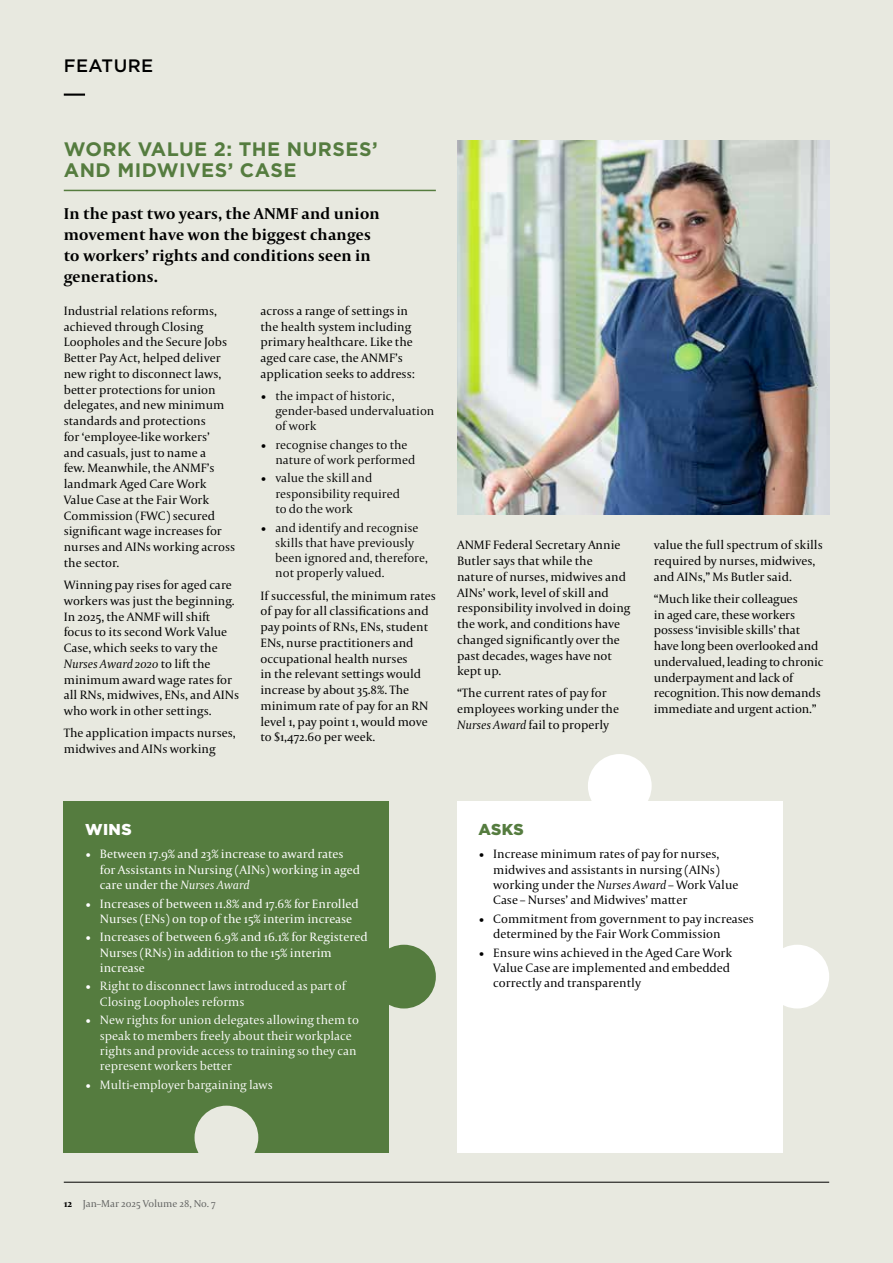
<style>
.page{position:relative;width:893px;height:1263px;background:#e8e9e0}
.page>*{position:absolute;margin:0;border:0;box-sizing:border-box;transform-origin:0 0}
.t1{font:700 19.5px/21px "Gotham";letter-spacing:.025em;color:#557c3f}
.t2{font:500 18px "Gotham";color:#000}
.t3{font:700 16.5px/21px "Capitolium 2";letter-spacing:.01em;color:#000}
.t4{font:900 15.75px "Gotham";color:#557c3f}
.t5{font:900 15.75px "Gotham";color:#fff}
.t6{font:12.75px/15.8px "Capitolium 2";color:#000}
.t7{font:12.75px/15.3px "Capitolium 2";color:#fff}
.t8{font:300 12.75px/15.3px "Capitolium 2";color:#000}
.t9{font:300 12.75px/15.3px "Capitolium 2";color:#fff}
.t10{font:10.5px "Capitolium 2";color:#6d6e71}
.s1{font-style:italic}
.s2{font-weight:700;color:#000}
</style>
<div class="page">
<hr style="left:64px;top:94px;width:21px;height:2px;background:#000">
<hr style="left:64px;top:1182px;width:765px;height:1px;background:#000">
<hr style="left:64px;top:190px;width:372px;height:1px;background:#557c3f">
<div style="left:457px;top:801px;width:325px;height:351px;background:#fff"></div>
<div style="left:588px;top:754px;width:64px;height:64px;background:#fff;border-radius:50%"></div>
<div style="left:64px;top:801px;width:325px;height:351px;background:#557c3f"></div>
<div style="left:372px;top:945px;width:64px;height:63px;background:#557c3f;border-radius:50%"></div>
<div style="left:765px;top:945px;width:64px;height:63px;background:#fff;border-radius:50%"></div>
<div style="left:195px;top:1106px;width:63px;height:63px;background:#e8e9e0;border-radius:50%"></div>
<img style="left:457px;top:140px;width:372px;height:374px">
<h2 class="t2" style="left:64px;top:54px;width:14px">FEATURE</h2>
<h1 class="t1" style="left:64px;top:138px;width:315px">WORK VALUE 2: THE NURSES’<br>AND MIDWIVES’ CASE</h1>
<p class="t3" style="left:64px;top:203px;width:317px">In the past two years, the ANMF and union movement have won the biggest changes to workers’ rights and conditions seen in generations.</p>
<p class="t6" style="left:64px;top:303px;width:173px">Industrial relations reforms, achieved through Closing<br>Loopholes and the Secure Jobs<br>Better Pay Act, helped deliver new right to disconnect laws, better protections for union delegates, and new minimum standards and protections<br>for ‘employee-like workers’<br>and casuals, just to name a<br>few. Meanwhile, the ANMF’s landmark Aged Care Work<br>Value Case at the Fair Work<br>Commission (FWC) secured significant wage increases for nurses and AINs working across the sector.</p>
<p class="t6" style="left:64px;top:577px;width:177px">Winning pay rises for aged care workers was just the beginning.<br>In 2025, the ANMF will shift focus to its second Work Value<br>Case, which seeks to vary the<br><span class="s1">Nurses Award 2020</span> to lift the minimum award wage rates for all RNs, midwives, ENs, and AINs who work in other settings.</p>
<p class="t6" style="left:64px;top:725px;width:173px">The application impacts nurses, midwives and AINs working</p>
<p class="t6" style="left:260px;top:302px;width:156px">across a range of settings in the health system including primary healthcare. Like the aged care case, the ANMF’s application seeks to address:</p>
<p class="t8" style="left:275px;top:387px;width:161px;text-indent:-15px">• the impact of historic, gender-based undervaluation of work</p>
<p class="t8" style="left:275px;top:436px;width:141px;text-indent:-15px">• recognise changes to the nature of work performed</p>
<p class="t8" style="left:275px;top:470px;width:126px;text-indent:-15px">• value the skill and responsibility required to do the work</p>
<p class="t8" style="left:275px;top:519px;width:154px;text-indent:-15px">• and identify and recognise skills that have previously been ignored and, therefore, not properly valued.</p>
<p class="t6" style="left:260px;top:587px;width:177px">If successful, the minimum rates of pay for all classifications and pay points of RNs, ENs, student<br>ENs, nurse practitioners and occupational health nurses<br>in the relevant settings would increase by about 35.8%. The minimum rate of pay for an RN level 1, pay point 1, would move to $1,472.60 per week.</p>
<p class="t6" style="left:457px;top:537px;width:175px">ANMF Federal Secretary Annie<br>Butler says that while the nature of nurses, midwives and<br>AINs’ work, level of skill and responsibility involved in doing the work, and conditions have changed significantly over the past decades, wages have not kept up.</p>
<p class="t6" style="left:457px;top:685px;width:163px">“The current rates of pay for employees working under the<br><span class="s1">Nurses Award</span> fail to properly</p>
<p class="t6" style="left:654px;top:537px;width:171px">value the full spectrum of skills required by nurses, midwives, and AINs,” Ms Butler said.</p>
<p class="t6" style="left:654px;top:591px;width:171px">“Much like their colleagues<br>in aged care, these workers possess ‘invisible skills’ that have long been overlooked and undervalued, leading to chronic underpayment and lack of recognition. This now demands immediate and urgent action.”</p>
<p class="t5" style="left:85px;top:818px;width:48px">WINS</p>
<p class="t7" style="left:100px;top:846px;width:261px;text-indent:-15px">• Between 17.9% and 23% increase to award rates for Assistants in Nursing (AINs) working in aged care under the <span class="s1">Nurses Award</span></p>
<p class="t7" style="left:100px;top:895px;width:260px;text-indent:-15px">• Increases of between 11.8% and 17.6% for Enrolled<br>Nurses (ENs) on top of the 15% interim increase</p>
<p class="t7" style="left:100px;top:929px;width:269px;text-indent:-15px">• Increases of between 6.9% and 16.1% for Registered<br>Nurses (RNs) in addition to the 15% interim increase</p>
<p class="t9" style="left:100px;top:978px;width:247px;text-indent:-15px">• Right to disconnect laws introduced as part of<br>Closing Loopholes reforms</p>
<p class="t9" style="left:100px;top:1012px;width:260px;text-indent:-15px">• New rights for union delegates allowing them to speak to members freely about their workplace rights and provide access to training so they can represent workers better</p>
<p class="t9" style="left:85px;top:1076px;width:189px">• Multi-employer bargaining laws</p>
<p class="t4" style="left:478px;top:818px;width:47px">ASKS</p>
<p class="t6" style="left:493px;top:846px;width:247px;line-height:15.3px;text-indent:-15px">• Increase minimum rates of pay for nurses, midwives and assistants in nursing (AINs) working under the <span class="s1">Nurses Award</span> – Work Value Case – Nurses’ and Midwives’ matter</p>
<p class="t6" style="left:493px;top:911px;width:262px;line-height:15.3px;text-indent:-15px">• Commitment from government to pay increases determined by the Fair Work Commission</p>
<p class="t6" style="left:493px;top:944px;width:241px;line-height:15.3px;text-indent:-15px">• Ensure wins achieved in the Aged Care Work<br>Value Case are implemented and embedded correctly and transparently</p>
<p class="t10" style="left:64px;top:1196px;width:153px"><span class="s2">12</span> Jan–Mar 2025 Volume 28, No. 7</p>
</div>
